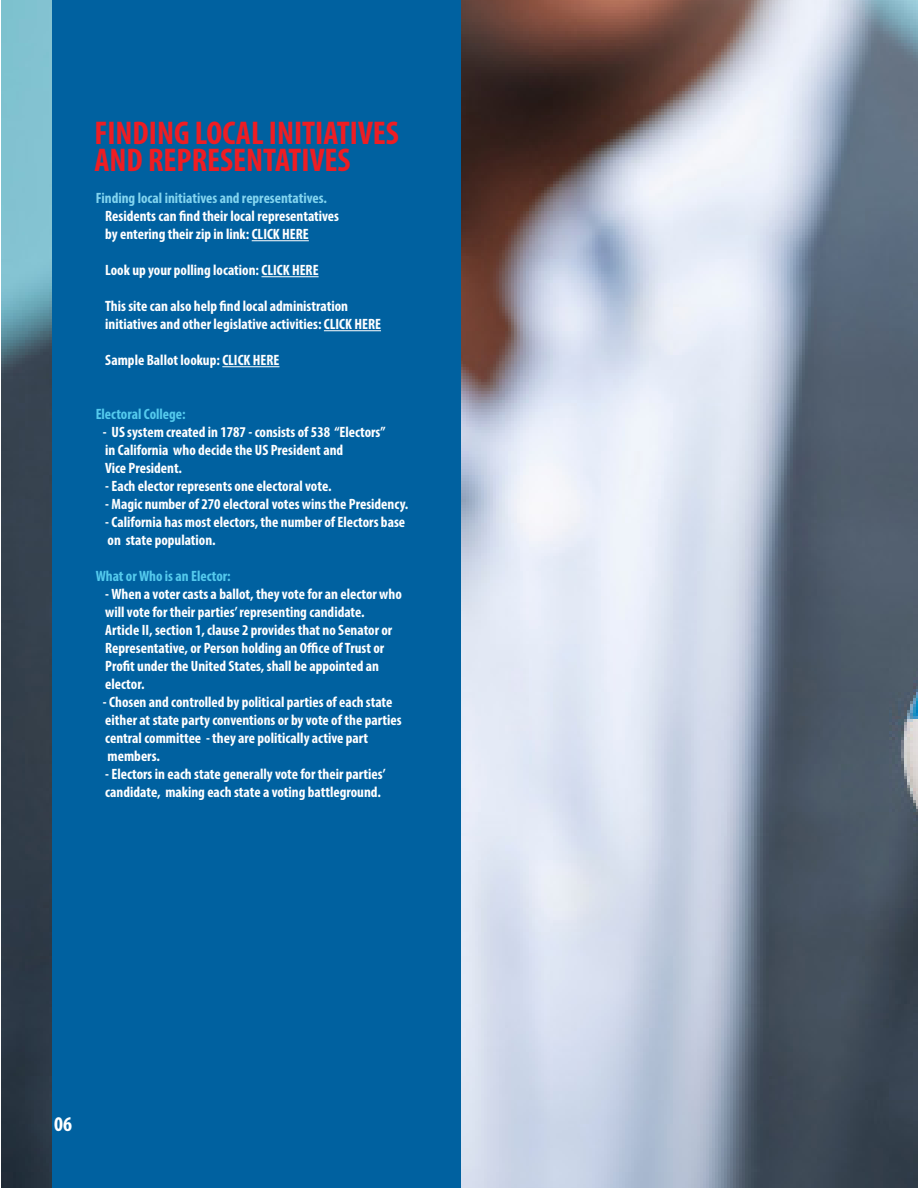
<style>
.page{position:relative;width:918px;height:1188px;background:#fff}
.page>*{position:absolute;margin:0;border:0;box-sizing:border-box;transform-origin:0 0}
.Paragraph_Style_1{font:700 condensed 33px "Myriad Pro";color:#ee1d23}
.Paragraph_Style_1-2{font:700 condensed 21px "Myriad Pro";color:#fff}
.t1{font:700 condensed 15px/18px "Myriad Pro";color:#fff}
.t2{font:700 condensed 15px "Myriad Pro";color:#82d4ef}
.t3{font:700 condensed 15px "Myriad Pro";color:#54caed}
</style>
<div class="page">
<img style="left:1px;top:0;width:917px;height:1188px">
<div style="left:52px;top:0;width:409px;height:1188px;background:#0061a0"></div>
<hr style="left:252px;top:240px;width:57px;height:1px;background:#fff">
<hr style="left:261px;top:276px;width:58px;height:1px;background:#fff">
<hr style="left:324px;top:330px;width:57px;height:1px;background:#fff">
<hr style="left:222px;top:366px;width:57px;height:1px;background:#fff">
<p class="Paragraph_Style_1" style="left:94px;top:112px;width:306px">FINDING LOCAL INITIATIVES</p>
<p class="Paragraph_Style_1" style="left:94px;top:139px;width:258px">AND REPRESENTATIVES</p>
<p class="t2" style="left:96px;top:189px;width:233px">Finding local initiatives and representatives.</p>
<p class="t1" style="left:105px;top:207px;width:235px">Residents can find their local representatives</p>
<p class="t1" style="left:105px;top:225px;width:205px">by entering their zip in link: CLICK HERE</p>
<p class="t1" style="left:105px;top:261px;width:215px">Look up your polling location: CLICK HERE</p>
<p class="t1" style="left:105px;top:297px;width:277px">This site can also help find local administration initiatives and other legislative activities: CLICK HERE</p>
<p class="t1" style="left:105px;top:351px;width:176px">Sample Ballot lookup: CLICK HERE</p>
<p class="t3" style="left:96px;top:405px;width:92px">Electoral College:</p>
<p class="t1" style="left:103px;top:423px;width:284px">- US system created in 1787 - consists of 538 “Electors” in California who decide the US President and</p>
<p class="t1" style="left:105px;top:459px;width:79px">Vice President.</p>
<p class="t1" style="left:105px;top:477px;width:228px">- Each elector represents one electoral vote.</p>
<p class="t1" style="left:105px;top:495px;width:305px">- Magic number of 270 electoral votes wins the Presidency.</p>
<p class="t1" style="left:105px;top:513px;width:301px">- California has most electors, the number of Electors base</p>
<p class="t1" style="left:108px;top:531px;width:110px">on state population.</p>
<p class="t3" style="left:96px;top:567px;width:137px">What or Who is an Elector:</p>
<p class="t1" style="left:105px;top:585px;width:298px">- When a voter casts a ballot, they vote for an elector who</p>
<p class="t1" style="left:105px;top:603px;width:261px">will vote for their parties’ representing candidate.</p>
<p class="t1" style="left:105px;top:621px;width:289px">Article II, section 1, clause 2 provides that no Senator or<br>Representative, or Person holding an Office of Trust or<br>Profit under the United States, shall be appointed an</p>
<p class="t1" style="left:105px;top:675px;width:41px">elector.</p>
<p class="t1" style="left:103px;top:693px;width:291px">- Chosen and controlled by political parties of each state</p>
<p class="t1" style="left:105px;top:711px;width:298px">either at state party conventions or by vote of the parties</p>
<p class="t1" style="left:105px;top:729px;width:264px">central committee - they are politically active part</p>
<p class="t1" style="left:108px;top:747px;width:54px">members.</p>
<p class="t1" style="left:105px;top:765px;width:282px">- Electors in each state generally vote for their parties’</p>
<p class="t1" style="left:105px;top:783px;width:277px">candidate, making each state a voting battleground.</p>
<p class="Paragraph_Style_1-2" style="left:54px;top:1110px;width:19px">06</p>
</div>
